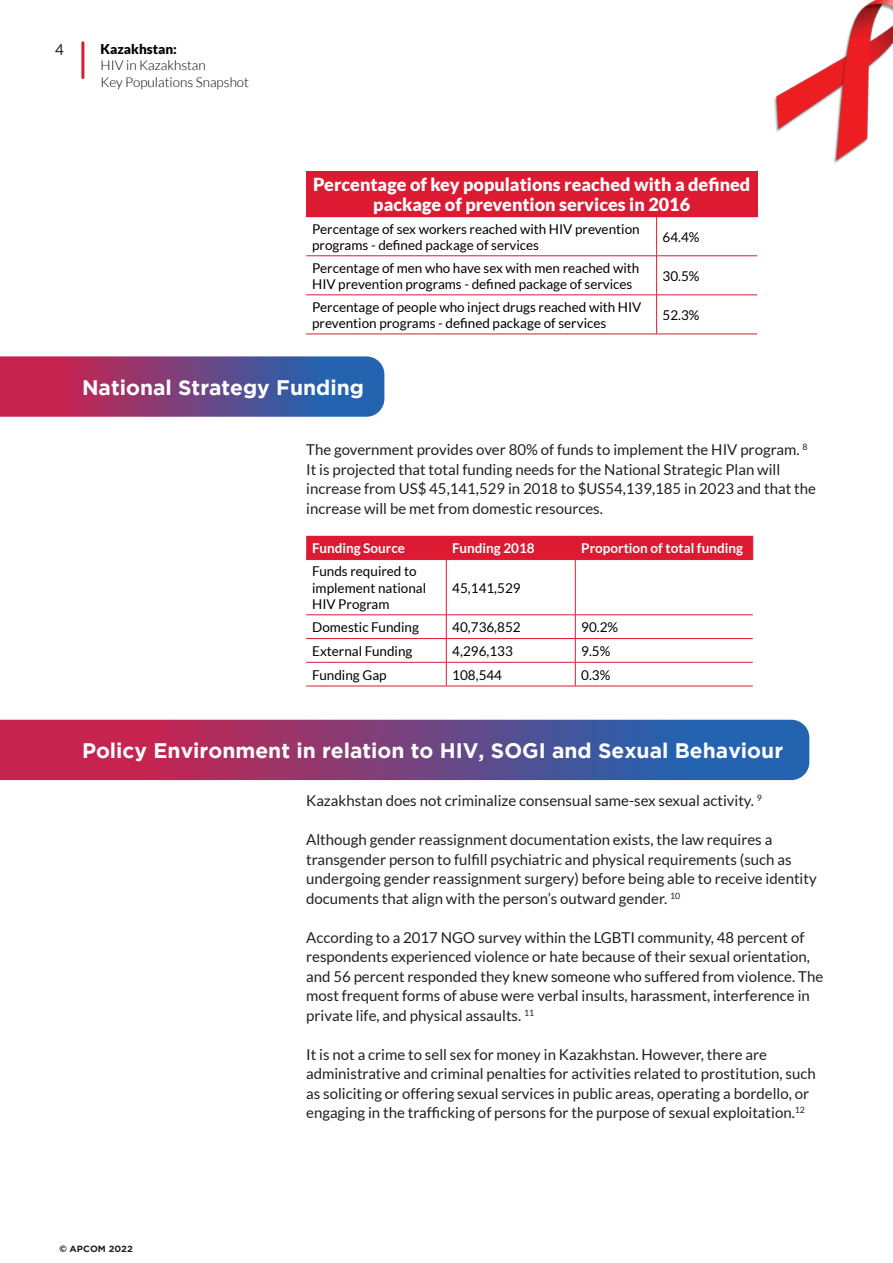
<style>
.page{position:relative;width:893px;height:1263px;background:#fff}
.page>*{position:absolute;margin:0;border:0;box-sizing:border-box;transform-origin:0 0}
.t1{font:700 21px "Gotham";color:#fff}
.t2{font:900 18px/19.5px "Lato";color:#fff;text-align:center}
.t3{font:15px/19.5px "Lato";color:#231f20}
.t4{font:13.5px/16.2px "Lato";color:#000}
.t5{font:700 13.5px "Lato";color:#fff}
.t6{font:300 13.5px/16.2px "Lato";color:#000}
.t7{font:900 13.5px "Lato";color:#000}
.t8{font:700 9px "Gotham";color:#231f20}
.s1{font-family:"Lato"}
</style>
<div class="page">
<hr style="left:81px;top:43px;width:3px;height:35px;background:#dc1a32">
<img style="left:774px;top:0;width:119px;height:163px">
<div style="left:306px;top:536px;width:447px;height:23px;background:#dc1a32"></div>
<hr style="left:306px;top:559px;width:140px;height:1px;background:#dc1a32">
<hr style="left:446px;top:559px;width:129px;height:1px;background:#dc1a32">
<hr style="left:575px;top:559px;width:178px;height:1px;background:#dc1a32">
<hr style="left:446px;top:560px;width:1px;height:55px;background:#dc1a32">
<hr style="left:575px;top:560px;width:1px;height:55px;background:#dc1a32">
<hr style="left:306px;top:614px;width:140px;height:1px;background:#dc1a32">
<hr style="left:446px;top:614px;width:129px;height:1px;background:#dc1a32">
<hr style="left:575px;top:614px;width:178px;height:1px;background:#dc1a32">
<hr style="left:306px;top:638px;width:140px;height:1px;background:#dc1a32">
<hr style="left:446px;top:638px;width:129px;height:1px;background:#dc1a32">
<hr style="left:575px;top:638px;width:178px;height:1px;background:#dc1a32">
<hr style="left:306px;top:662px;width:140px;height:1px;background:#dc1a32">
<hr style="left:446px;top:662px;width:129px;height:1px;background:#dc1a32">
<svg style="left:446px;top:615px;width:1px;height:71px"></svg>
<hr style="left:575px;top:662px;width:178px;height:1px;background:#dc1a32">
<svg style="left:575px;top:615px;width:1px;height:71px"></svg>
<hr style="left:306px;top:686px;width:140px;height:1px;background:#dc1a32">
<hr style="left:446px;top:686px;width:129px;height:1px;background:#dc1a32">
<hr style="left:575px;top:686px;width:178px;height:1px;background:#dc1a32">
<div style="left:306px;top:171px;width:451px;height:46px;background:#dc1a32"></div>
<hr style="left:757px;top:171px;width:1px;height:45px;background:#dc1a32">
<hr style="left:657px;top:216px;width:101px;height:1px;background:#dc1a32">
<hr style="left:656px;top:217px;width:1px;height:39px;background:#dc1a32">
<hr style="left:656px;top:256px;width:1px;height:39px;background:#dc1a32">
<hr style="left:656px;top:295px;width:1px;height:39px;background:#dc1a32">
<hr style="left:657px;top:256px;width:100px;height:1px;background:#dc1a32">
<hr style="left:657px;top:295px;width:100px;height:1px;background:#dc1a32">
<hr style="left:657px;top:334px;width:100px;height:1px;background:#dc1a32">
<hr style="left:306px;top:256px;width:351px;height:1px;background:#dc1a32">
<hr style="left:306px;top:295px;width:351px;height:1px;background:#dc1a32">
<hr style="left:306px;top:334px;width:351px;height:1px;background:#dc1a32">
<svg style="left:0;top:356px;width:384px;height:61px;background:#764681"></svg>
<svg style="left:0;top:720px;width:809px;height:60px;background:#76427e"></svg>
<p class="t3" style="left:55px;top:40px;width:10px">4</p>
<p class="t7" style="left:101px;top:41px;width:78px">Kazakhstan:</p>
<p class="t6" style="left:101px;top:58px;width:150px">HIV in Kazakhstan<br>Key Populations Snapshot</p>
<p class="t2" style="left:313px;top:174px;width:439px">Percentage of key populations reached with a defined package of prevention services in 2016</p>
<p class="t4" style="left:312px;top:220px;width:329px">Percentage of sex workers reached with HIV prevention programs - defined package of services</p>
<p class="t4" style="left:663px;top:229px;width:38px">64.4%</p>
<p class="t4" style="left:312px;top:260px;width:329px">Percentage of men who have sex with men reached with<br>HIV prevention programs - defined package of services</p>
<p class="t4" style="left:663px;top:268px;width:38px">30.5%</p>
<p class="t4" style="left:312px;top:299px;width:331px">Percentage of people who inject drugs reached with HIV prevention programs - defined package of services</p>
<p class="t4" style="left:663px;top:307px;width:38px">52.3%</p>
<h1 class="t1" style="left:82px;top:376px;width:283px">National Strategy Funding</h1>
<p class="t3" style="left:306px;top:440px;width:511px">The government provides over 80% of funds to implement the HIV program. <sup>8<br></sup>It is projected that total funding needs for the National Strategic Plan will increase from US$ 45,141,529 in 2018 to $US54,139,185 in 2023 and that the increase will be met from domestic resources.</p>
<p class="t5" style="left:312px;top:540px;width:94px">Funding Source</p>
<p class="t5" style="left:452px;top:540px;width:84px">Funding 2018</p>
<p class="t5" style="left:581px;top:540px;width:163px">Proportion of total funding</p>
<p class="t4" style="left:312px;top:563px;width:115px">Funds required to implement national<br>HIV Program</p>
<p class="t4" style="left:452px;top:579px;width:70px">45,141,529</p>
<p class="t4" style="left:312px;top:619px;width:108px">Domestic Funding</p>
<p class="t4" style="left:452px;top:619px;width:70px">40,736,852</p>
<p class="t4" style="left:581px;top:619px;width:38px">90.2%</p>
<p class="t4" style="left:312px;top:643px;width:102px">External Funding</p>
<p class="t4" style="left:452px;top:643px;width:62px">4,296,133</p>
<p class="t4" style="left:581px;top:643px;width:31px">9.5%</p>
<p class="t4" style="left:312px;top:666px;width:76px">Funding Gap</p>
<p class="t4" style="left:452px;top:666px;width:51px">108,544</p>
<p class="t4" style="left:581px;top:666px;width:31px">0.3%</p>
<h1 class="t1" style="left:82px;top:739px;width:703px">Policy Environment in relation to HIV, SOGI and Sexual Behaviour</h1>
<p class="t3" style="left:306px;top:791px;width:457px">Kazakhstan does not criminalize consensual same-sex sexual activity. <sup>9</sup></p>
<p class="t3" style="left:306px;top:830px;width:512px">Although gender reassignment documentation exists, the law requires a transgender person to fulfill psychiatric and physical requirements (such as undergoing gender reassignment surgery) before being able to receive identity documents that align with the person’s outward gender. <sup>10</sup></p>
<p class="t3" style="left:306px;top:927px;width:518px">According to a 2017 NGO survey within the LGBTI community, 48 percent of respondents experienced violence or hate because of their sexual orientation, and 56 percent responded they knew someone who suffered from violence. The most frequent forms of abuse were verbal insults, harassment, interference in private life, and physical assaults. <sup>11</sup></p>
<p class="t3" style="left:306px;top:1044px;width:511px">It is not a crime to sell sex for money in Kazakhstan. However, there are administrative and criminal penalties for activities related to prostitution, such as soliciting or offering sexual services in public areas, operating a bordello, or engaging in the trafficking of persons for the purpose of sexual exploitation.<sup>12</sup></p>
<p class="t8" style="left:60px;top:1243px;width:75px"><span class="s1">©</span> APCOM 2022</p>
</div>
